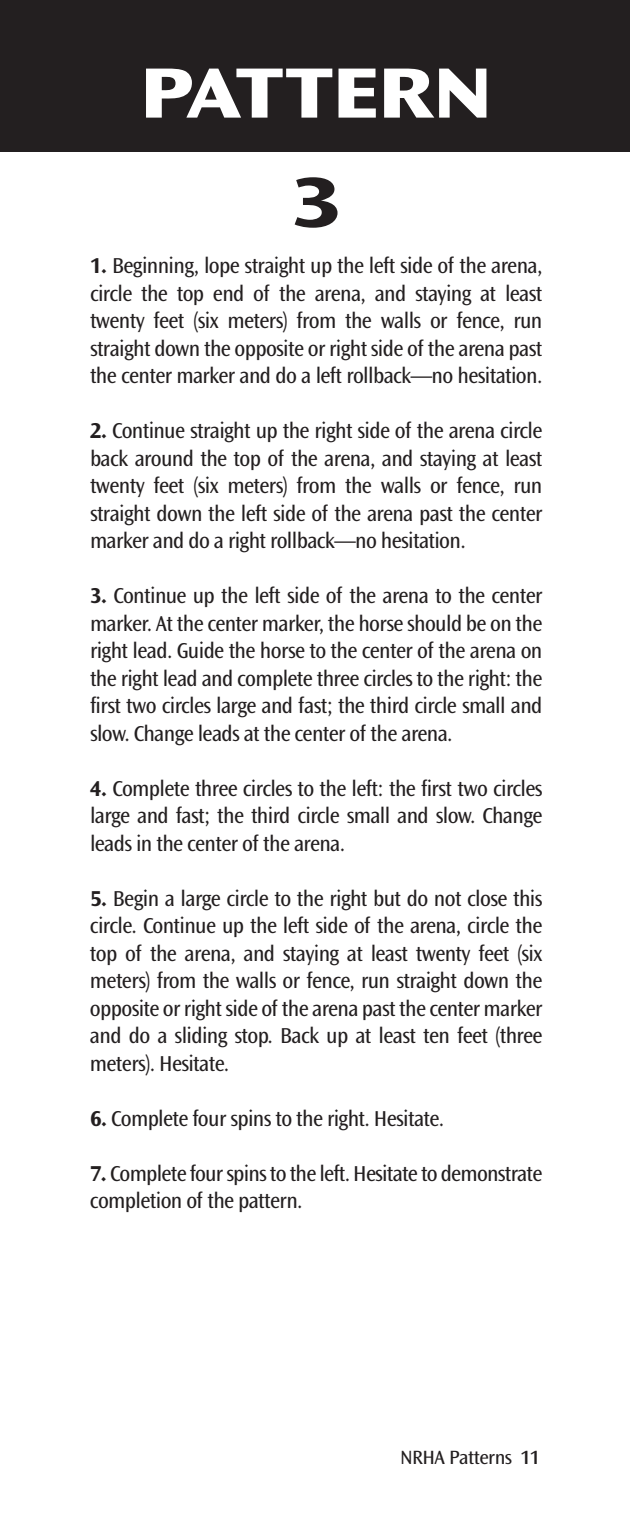
<style>
.page{position:relative;width:630px;height:1530px;background:#fff}
.page>*{position:absolute;margin:0;border:0;box-sizing:border-box;transform-origin:0 0}
.t1{font:800 expanded 74.25px "Ocean Sans Std";color:#fff}
.t2{font:800 expanded 74.25px "Ocean Sans Std";color:#231f20}
.t3{font:22.5px/27.5px "Ocean Sans Std";letter-spacing:-.03em;color:#231f20;text-align:justify;scale:.95 1}
.t4{font:20px "Ocean Sans Std";letter-spacing:-.025em;color:#231f20}
.s1{font-weight:700}
.s2{font-weight:600}
</style>
<div class="page">
<div style="left:0;top:0;width:630px;height:152px;background:#231f20"></div>
<h1 class="t1" style="left:140px;top:49px;width:353px">PATTERN</h1>
<h1 class="t2" style="left:291px;top:158px;width:51px">3</h1>
<p class="t3" style="left:90px;top:253px;width:478px"><span class="s1">1.</span> Beginning, lope straight up the left side of the arena, circle the top end of the arena, and staying at least twenty feet (six meters) from the walls or fence, run straight down the opposite or right side of the arena past the center marker and do a left rollback—no hesitation.</p>
<p class="t3" style="left:90px;top:418px;width:478px"><span class="s1">2.</span> Continue straight up the right side of the arena circle back around the top of the arena, and staying at least twenty feet (six meters) from the walls or fence, run straight down the left side of the arena past the center marker and do a right rollback—no hesitation.</p>
<p class="t3" style="left:90px;top:583px;width:478px"><span class="s1">3.</span> Continue up the left side of the arena to the center marker. At the center marker, the horse should be on the right lead. Guide the horse to the center of the arena on the right lead and complete three circles to the right: the first two circles large and fast; the third circle small and slow. Change leads at the center of the arena.</p>
<p class="t3" style="left:90px;top:776px;width:478px"><span class="s1">4.</span> Complete three circles to the left: the first two circles large and fast; the third circle small and slow. Change leads in the center of the arena.</p>
<p class="t3" style="left:90px;top:886px;width:478px"><span class="s1">5.</span> Begin a large circle to the right but do not close this circle. Continue up the left side of the arena, circle the top of the arena, and staying at least twenty feet (six meters) from the walls or fence, run straight down the opposite or right side of the arena past the center marker and do a sliding stop. Back up at least ten feet (three meters). Hesitate.</p>
<p class="t3" style="left:90px;top:1106px;width:374px"><span class="s1">6.</span> Complete four spins to the right. Hesitate.</p>
<p class="t3" style="left:90px;top:1161px;width:478px"><span class="s1">7.</span> Complete four spins to the left. Hesitate to demonstrate completion of the pattern.</p>
<p class="t4" style="left:400px;top:1449px;width:141px">NRHA Patterns <span class="s2">11</span></p>
</div>
